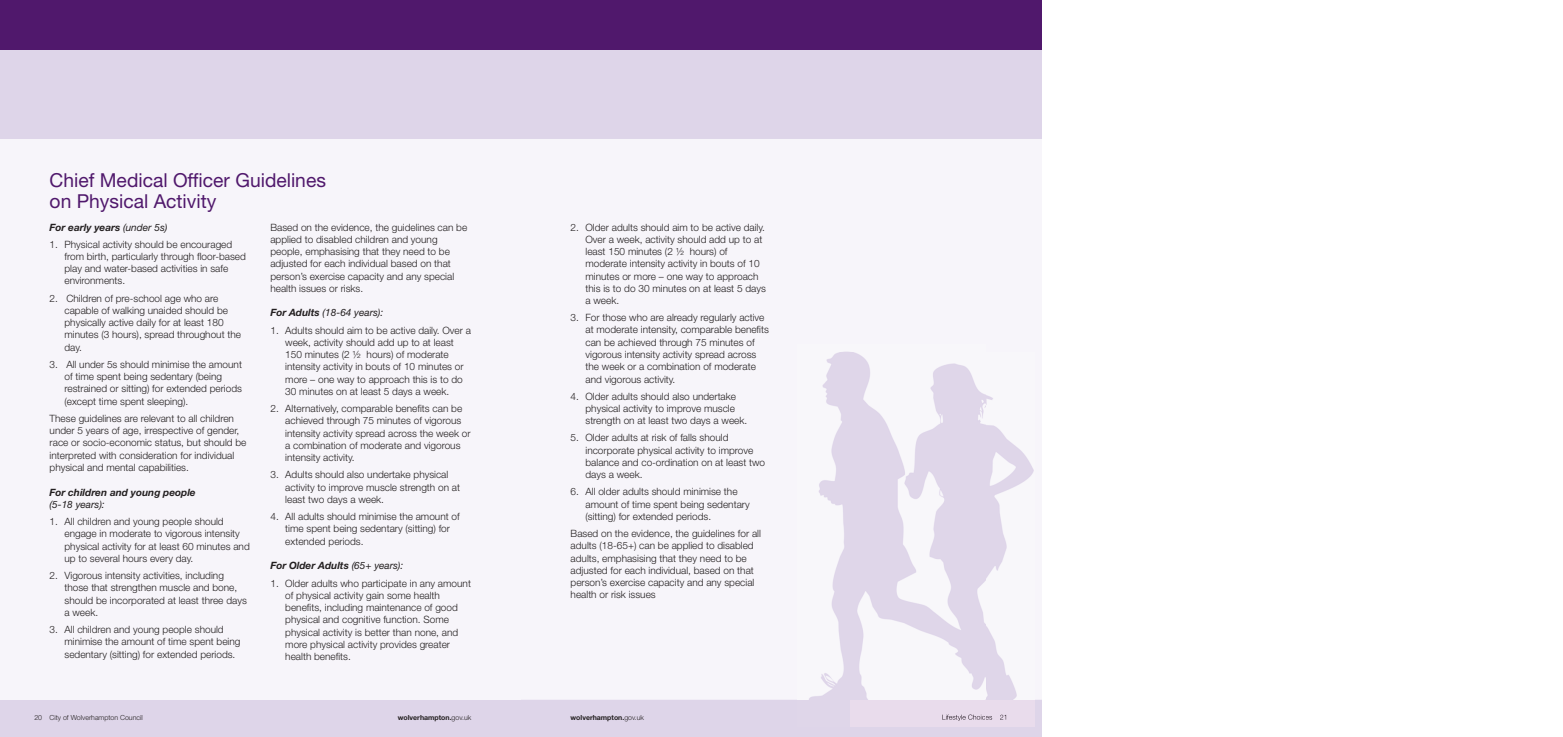
<style>
.page{position:relative;width:1563px;height:737px;background:#fff}
.page>*{position:absolute;margin:0;border:0;box-sizing:border-box;transform-origin:0 0}
.t1{font:19.25px/21px "Helvetica Neue LT Std";color:#50186c}
.t2{font:300 10.06px/12.2px "Helvetica Neue LT Std";color:#231f20}
.t3{font:italic 700 10.06px "Helvetica Neue LT Std";color:#231f20}
.t4{font:italic 10.06px "Helvetica Neue LT Std";color:#231f20}
.t5{font:700 7px "Helvetica Neue LT Std";color:#231f20}
.t6{font:300 7px "Helvetica Neue LT Std";color:#231f20}
.s1{font-weight:400}
.s2{font-weight:700}
.s3{font-weight:300}
</style>
<div class="page">
<div style="left:0;top:0;width:521px;height:737px;background:#ded5e9"></div>
<div style="left:521px;top:0;width:521px;height:737px;background:#ded5e9"></div>
<div style="left:0;top:139px;width:521px;height:560px;background:#f7f5fa"></div>
<div style="left:521px;top:139px;width:521px;height:560px;background:#f7f5fa"></div>
<div style="left:521px;top:0;width:521px;height:50px;background:#50186c"></div>
<div style="left:0;top:0;width:521px;height:50px;background:#50186c"></div>
<img style="left:797px;top:352px;width:237px;height:374px">
<div style="left:797px;top:344px;width:188px;height:8px;background:#f8f7fa"></div>
<img style="left:850px;top:726px;width:184px;height:1px">
<svg style="left:1000px;top:714px;width:6px;height:5px"></svg>
<svg style="left:985px;top:716px;width:7px;height:3px"></svg>
<img style="left:942px;top:714px;width:43px;height:7px">
<h1 class="t1" style="left:50px;top:172px;width:278px">Chief Medical Officer Guidelines on Physical Activity</h1>
<p class="t3" style="left:50px;top:223px;width:119px">For early years <span class="s1">(under 5s)</span></p>
<p class="t2" style="left:64px;top:239px;width:183px;text-indent:-15px">1. Physical activity should be encouraged from birth, particularly through floor-based play and water-based activities in safe environments.</p>
<p class="t2" style="left:64px;top:293px;width:178px;text-indent:-15px">2. Children of pre-school age who are capable of walking unaided should be physically active daily for at least 180 minutes (3 hours), spread throughout the day.</p>
<p class="t2" style="left:64px;top:359px;width:179px;text-indent:-15px">3. All under 5s should minimise the amount of time spent being sedentary (being restrained or sitting) for extended periods (except time spent sleeping).</p>
<p class="t2" style="left:50px;top:413px;width:198px">These guidelines are relevant to all children under 5 years of age, irrespective of gender, race or socio-economic status, but should be interpreted with consideration for individual physical and mental capabilities.</p>
<p class="t3" style="left:50px;top:488px;width:148px">For children and young people</p>
<p class="t4" style="left:50px;top:500px;width:57px">(5-18 years):</p>
<p class="t2" style="left:64px;top:516px;width:187px;text-indent:-15px">1. All children and young people should engage in moderate to vigorous intensity physical activity for at least 60 minutes and up to several hours every day.</p>
<p class="t2" style="left:64px;top:570px;width:184px;text-indent:-15px">2. Vigorous intensity activities, including those that strengthen muscle and bone, should be incorporated at least three days a week.</p>
<p class="t2" style="left:64px;top:624px;width:177px;text-indent:-15px">3. All children and young people should minimise the amount of time spent being sedentary (sitting) for extended periods.</p>
<p class="t2" style="left:270px;top:222px;width:198px">Based on the evidence, the guidelines can be applied to disabled children and young people, emphasising that they need to be adjusted for each individual based on that person’s exercise capacity and any special health issues or risks.</p>
<p class="t4" style="left:270px;top:309px;width:114px"><span class="s2">For Adults</span> (18-64 years):</p>
<p class="t2" style="left:285px;top:325px;width:187px;text-indent:-15px">1. Adults should aim to be active daily. Over a week, activity should add up to at least 150 minutes (2 ½ hours) of moderate intensity activity in bouts of 10 minutes or more – one way to approach this is to do 30 minutes on at least 5 days a week.</p>
<p class="t2" style="left:285px;top:403px;width:187px;text-indent:-15px">2. Alternatively, comparable benefits can be achieved through 75 minutes of vigorous intensity activity spread across the week or a combination of moderate and vigorous intensity activity.</p>
<p class="t2" style="left:285px;top:469px;width:176px;text-indent:-15px">3. Adults should also undertake physical activity to improve muscle strength on at least two days a week.</p>
<p class="t2" style="left:285px;top:511px;width:176px;text-indent:-15px">4. All adults should minimise the amount of time spent being sedentary (sitting) for extended periods.</p>
<p class="t3" style="left:270px;top:562px;width:134px">For Older Adults <span class="s1">(65+ years):</span></p>
<p class="t2" style="left:285px;top:578px;width:187px;text-indent:-15px">1. Older adults who participate in any amount of physical activity gain some health benefits, including maintenance of good physical and cognitive function. Some physical activity is better than none, and more physical activity provides greater health benefits.</p>
<p class="t6" style="left:34px;top:714px;width:110px">20 City of Wolverhampton Council</p>
<p class="t5" style="left:398px;top:714px;width:75px">wolverhampton.<span class="s3">gov.uk</span></p>
<p class="t2" style="left:585px;top:222px;width:182px;text-indent:-15px">2. Older adults should aim to be active daily.<br>Over a week, activity should add up to at least 150 minutes (2 ½ hours) of moderate intensity activity in bouts of 10 minutes or more – one way to approach this is to do 30 minutes on at least 5 days a week.</p>
<p class="t2" style="left:585px;top:312px;width:185px;text-indent:-15px">3. For those who are already regularly active at moderate intensity, comparable benefits can be achieved through 75 minutes of vigorous intensity activity spread across the week or a combination of moderate and vigorous activity.</p>
<p class="t2" style="left:585px;top:391px;width:163px;text-indent:-15px">4. Older adults should also undertake physical activity to improve muscle strength on at least two days a week.</p>
<p class="t2" style="left:585px;top:433px;width:181px;text-indent:-15px">5. Older adults at risk of falls should incorporate physical activity to improve balance and co-ordination on at least two days a week.</p>
<p class="t2" style="left:585px;top:486px;width:166px;text-indent:-15px">6. All older adults should minimise the amount of time spent being sedentary (sitting) for extended periods.</p>
<p class="t2" style="left:570px;top:528px;width:192px">Based on the evidence, the guidelines for all adults (18-65+) can be applied to disabled adults, emphasising that they need to be adjusted for each individual, based on that person’s exercise capacity and any special health or risk issues</p>
<p class="t5" style="left:570px;top:714px;width:75px">wolverhampton.<span class="s3">gov.uk</span></p>
</div>
